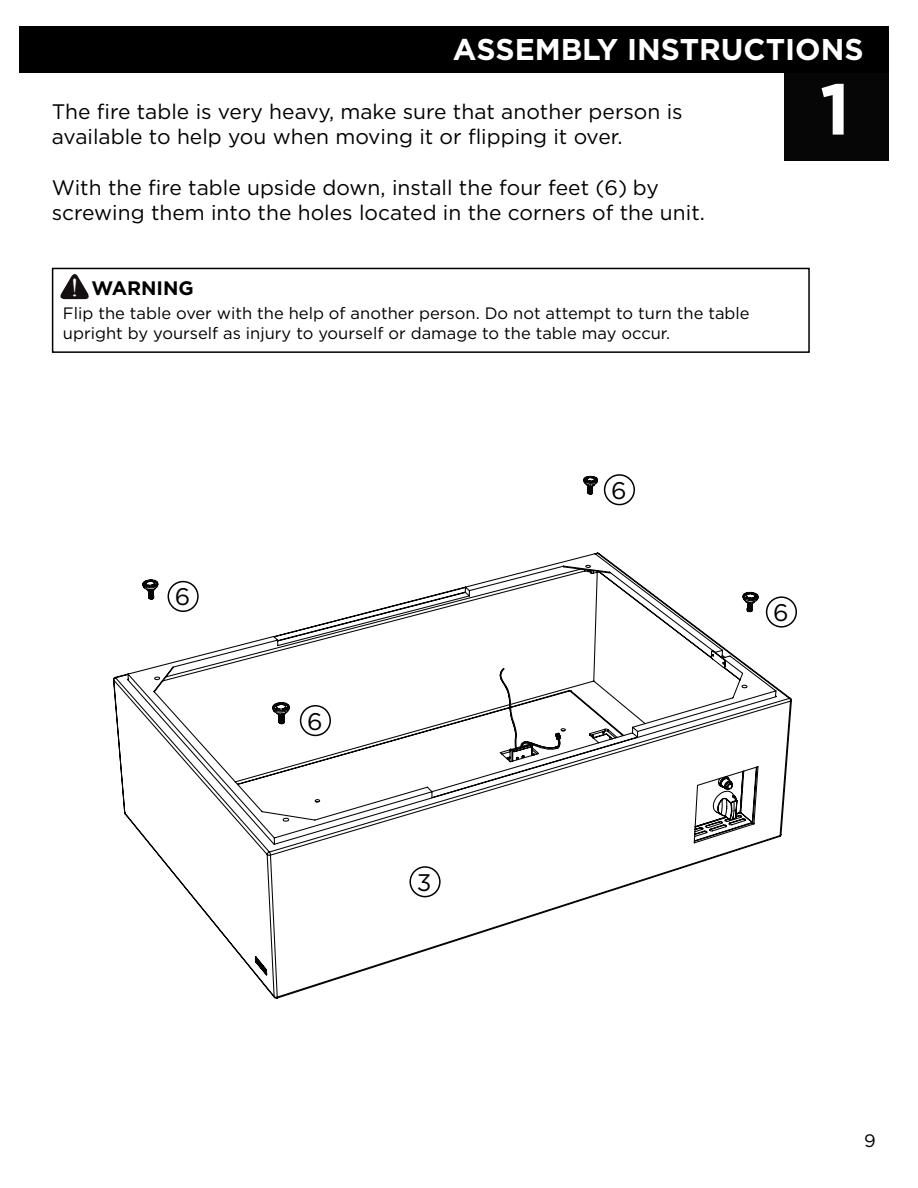
<style>
.page{position:relative;width:918px;height:1188px;background:#fff}
.page>*{position:absolute;margin:0;border:0;box-sizing:border-box;transform-origin:0 0}
.t1{font:700 72px "Gotham";color:#fff}
.t2{font:700 30px "Gotham";color:#fff}
.t3{font:24px "Gotham";color:#000}
.t4{font:21px/25.2px "Gotham";color:#000}
.t5{font:700 19.5px "Gotham";color:#000}
.t6{font:18px "Gotham";color:#000}
.t7{font:16.5px/19.8px "Gotham";color:#000}
.s1{font-family:"Times New Roman";font-weight:400;font-size:25.5px;color:#fff}
</style>
<div class="page">
<div style="left:784px;top:35px;width:105px;height:126px;background:#070606"></div>
<div style="left:19px;top:26px;width:870px;height:46px;background:#000"></div>
<div style="left:52px;top:268px;width:758px;height:85px;border:2px solid #000"></div>
<svg style="left:60px;top:274px;width:29px;height:25px"></svg>
<div style="left:604px;top:474px;width:31px;height:31px;border:2px solid #000;border-radius:50%"></div>
<div style="left:766px;top:596px;width:31px;height:32px;border:2px solid #000;border-radius:50%"></div>
<svg style="left:113px;top:475px;width:680px;height:524px"></svg>
<h2 class="t2" style="left:453px;top:30px;width:412px">ASSEMBLY INSTRUCTIONS</h2>
<h1 class="t1" style="left:820px;top:61px;width:32px">1</h1>
<p class="t4" style="left:52px;top:99px;width:632px">The fire table is very heavy, make sure that another person is available to help you when moving it or flipping it over.</p>
<p class="t4" style="left:52px;top:174px;width:655px">With the fire table upside down, install the four feet (6) by screwing them into the holes located in the corners of the unit.</p>
<p class="t5" style="left:70px;top:275px;width:125px"><span class="s1">!</span> WARNING</p>
<p class="t7" style="left:63px;top:303px;width:688px">Flip the table over with the help of another person. Do not attempt to turn the table upright by yourself as injury to yourself or damage to the table may occur.</p>
<p class="t3" style="left:175px;top:582px;width:17px">6</p>
<p class="t3" style="left:307px;top:706px;width:17px">6</p>
<p class="t3" style="left:417px;top:867px;width:16px">3</p>
<p class="t3" style="left:611px;top:475px;width:17px">6</p>
<p class="t3" style="left:773px;top:597px;width:17px">6</p>
<p class="t6" style="left:864px;top:1129px;width:13px">9</p>
</div>
